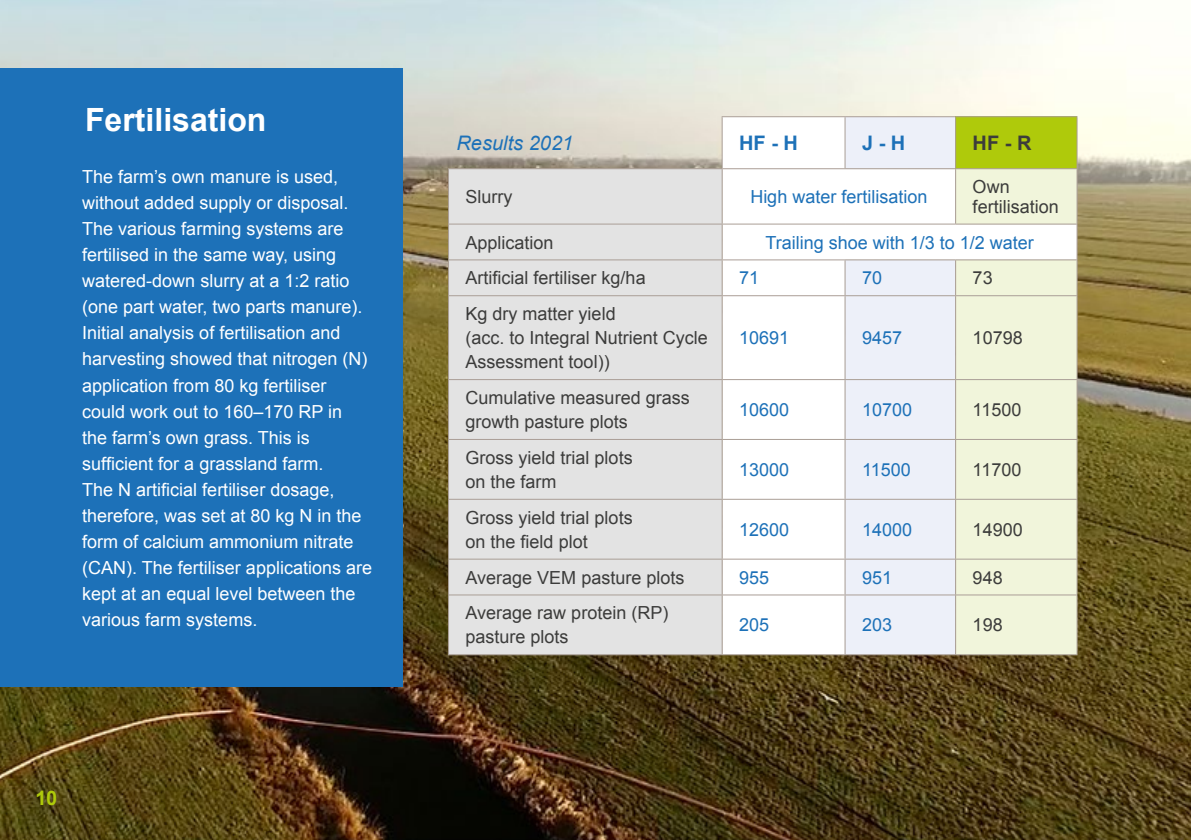
<style>
.page{position:relative;width:1191px;height:840px;background:#fff}
.page>*{position:absolute;margin:0;border:0;box-sizing:border-box;transform-origin:0 0}
.t1{font:700 32px "Arial";color:#fff}
.t2{font:italic 20px "Arial";color:#1d71b8}
.t3{font:700 20px "Arial";color:#1d71b8}
.t4{font:700 20px "Arial";color:#3c3c3b}
.t5{font:700 20px "Arial";color:#afca0b}
.t6{font:18px/26px "Arial";color:#fff}
.t7{font:18px/24px "Arial";color:#3c3c3b}
.t8{font:18px "Arial";color:#1d71b8}
</style>
<div class="page">
<img style="left:0;top:0;width:1191px;height:839px">
<div style="left:0;top:68px;width:403px;height:618px;background:#1d71b8"></div>
<svg style="left:722px;top:117px;width:123px;height:537px"></svg>
<svg style="left:845px;top:117px;width:110px;height:537px;fill:#edf0f9"></svg>
<div style="left:955px;top:117px;width:122px;height:52px;background:#afca0b"></div>
<div style="left:449px;top:169px;width:272px;height:485px;background:#e3e3e3"></div>
<svg style="left:955px;top:169px;width:121px;height:485px;background:#f1f4dc"></svg>
<hr style="left:448px;top:223px;width:274px;height:1px;background:#aa9e96">
<hr style="left:448px;top:259px;width:274px;height:1px;background:#aa9e96">
<hr style="left:448px;top:295px;width:274px;height:1px;background:#aa9e96">
<hr style="left:448px;top:379px;width:274px;height:1px;background:#aa9e96">
<hr style="left:448px;top:438px;width:274px;height:1px;background:#aa9e96">
<hr style="left:448px;top:498px;width:274px;height:1px;background:#aa9e96">
<hr style="left:722px;top:558px;width:123px;height:1px;background:#aa9e96">
<hr style="left:722px;top:594px;width:123px;height:1px;background:#aa9e96">
<hr style="left:722px;top:654px;width:123px;height:1px;background:#aa9e96">
<hr style="left:845px;top:558px;width:110px;height:1px;background:#aa9e96">
<hr style="left:845px;top:594px;width:110px;height:1px;background:#aa9e96">
<hr style="left:845px;top:654px;width:110px;height:1px;background:#aa9e96">
<hr style="left:722px;top:223px;width:123px;height:1px;background:#aa9e96">
<hr style="left:845px;top:223px;width:110px;height:1px;background:#aa9e96">
<hr style="left:722px;top:259px;width:123px;height:1px;background:#aa9e96">
<hr style="left:845px;top:259px;width:110px;height:1px;background:#aa9e96">
<hr style="left:844px;top:260px;width:1px;height:35px;background:#aa9e96">
<hr style="left:722px;top:295px;width:123px;height:1px;background:#aa9e96">
<hr style="left:845px;top:295px;width:110px;height:1px;background:#aa9e96">
<hr style="left:844px;top:296px;width:1px;height:83px;background:#aa9e96">
<hr style="left:722px;top:379px;width:123px;height:1px;background:#aa9e96">
<hr style="left:845px;top:379px;width:110px;height:1px;background:#aa9e96">
<hr style="left:844px;top:380px;width:1px;height:58px;background:#aa9e96">
<hr style="left:722px;top:438px;width:123px;height:1px;background:#aa9e96">
<hr style="left:845px;top:438px;width:110px;height:1px;background:#aa9e96">
<hr style="left:844px;top:439px;width:1px;height:59px;background:#aa9e96">
<hr style="left:722px;top:498px;width:123px;height:1px;background:#aa9e96">
<hr style="left:845px;top:498px;width:110px;height:1px;background:#aa9e96">
<hr style="left:844px;top:499px;width:1px;height:59px;background:#aa9e96">
<hr style="left:844px;top:559px;width:1px;height:35px;background:#aa9e96">
<hr style="left:844px;top:595px;width:1px;height:59px;background:#aa9e96">
<hr style="left:955px;top:169px;width:1px;height:54px;background:#aa9e96">
<hr style="left:1076px;top:169px;width:1px;height:54px;background:#aa9e96">
<hr style="left:955px;top:223px;width:122px;height:1px;background:#aa9e96">
<hr style="left:1076px;top:224px;width:1px;height:35px;background:#aa9e96">
<hr style="left:955px;top:259px;width:122px;height:1px;background:#aa9e96">
<hr style="left:955px;top:260px;width:1px;height:35px;background:#aa9e96">
<hr style="left:1076px;top:260px;width:1px;height:35px;background:#aa9e96">
<hr style="left:955px;top:295px;width:122px;height:1px;background:#aa9e96">
<hr style="left:955px;top:296px;width:1px;height:83px;background:#aa9e96">
<hr style="left:1076px;top:296px;width:1px;height:83px;background:#aa9e96">
<hr style="left:955px;top:379px;width:122px;height:1px;background:#aa9e96">
<hr style="left:955px;top:380px;width:1px;height:58px;background:#aa9e96">
<hr style="left:1076px;top:380px;width:1px;height:58px;background:#aa9e96">
<hr style="left:955px;top:438px;width:122px;height:1px;background:#aa9e96">
<hr style="left:955px;top:439px;width:1px;height:59px;background:#aa9e96">
<hr style="left:1076px;top:439px;width:1px;height:59px;background:#aa9e96">
<hr style="left:955px;top:498px;width:122px;height:1px;background:#aa9e96">
<hr style="left:955px;top:499px;width:1px;height:59px;background:#aa9e96">
<hr style="left:1076px;top:499px;width:1px;height:59px;background:#aa9e96">
<hr style="left:955px;top:558px;width:122px;height:1px;background:#aa9e96">
<hr style="left:955px;top:559px;width:1px;height:35px;background:#aa9e96">
<hr style="left:1076px;top:559px;width:1px;height:35px;background:#aa9e96">
<hr style="left:955px;top:594px;width:122px;height:1px;background:#aa9e96">
<hr style="left:955px;top:595px;width:1px;height:59px;background:#aa9e96">
<hr style="left:1076px;top:595px;width:1px;height:59px;background:#aa9e96">
<hr style="left:955px;top:654px;width:122px;height:1px;background:#aa9e96">
<hr style="left:721px;top:116px;width:124px;height:1px;background:#aa9e96">
<hr style="left:721px;top:117px;width:1px;height:51px;background:#aa9e96">
<hr style="left:845px;top:116px;width:110px;height:1px;background:#aa9e96">
<hr style="left:844px;top:117px;width:1px;height:51px;background:#aa9e96">
<hr style="left:955px;top:116px;width:122px;height:1px;background:#aa9e96">
<hr style="left:955px;top:117px;width:1px;height:51px;background:#aa9e96">
<hr style="left:1076px;top:117px;width:1px;height:51px;background:#aa9e96">
<hr style="left:722px;top:168px;width:123px;height:1px;background:#aa9e96">
<hr style="left:845px;top:168px;width:110px;height:1px;background:#aa9e96">
<hr style="left:955px;top:168px;width:122px;height:1px;background:#aa9e96">
<hr style="left:448px;top:168px;width:274px;height:1px;background:#aa9e96">
<hr style="left:448px;top:169px;width:1px;height:54px;background:#aa9e96">
<hr style="left:721px;top:169px;width:1px;height:54px;background:#aa9e96">
<hr style="left:448px;top:224px;width:1px;height:35px;background:#aa9e96">
<hr style="left:721px;top:224px;width:1px;height:35px;background:#aa9e96">
<hr style="left:448px;top:260px;width:1px;height:35px;background:#aa9e96">
<hr style="left:721px;top:260px;width:1px;height:35px;background:#aa9e96">
<hr style="left:448px;top:296px;width:1px;height:83px;background:#aa9e96">
<hr style="left:721px;top:296px;width:1px;height:83px;background:#aa9e96">
<hr style="left:448px;top:380px;width:1px;height:58px;background:#aa9e96">
<hr style="left:721px;top:380px;width:1px;height:58px;background:#aa9e96">
<hr style="left:448px;top:439px;width:1px;height:59px;background:#aa9e96">
<hr style="left:721px;top:439px;width:1px;height:59px;background:#aa9e96">
<hr style="left:448px;top:499px;width:1px;height:59px;background:#aa9e96">
<hr style="left:721px;top:499px;width:1px;height:59px;background:#aa9e96">
<hr style="left:448px;top:558px;width:274px;height:1px;background:#aa9e96">
<hr style="left:448px;top:559px;width:1px;height:35px;background:#aa9e96">
<hr style="left:721px;top:559px;width:1px;height:35px;background:#aa9e96">
<hr style="left:448px;top:594px;width:274px;height:1px;background:#aa9e96">
<hr style="left:448px;top:595px;width:1px;height:59px;background:#aa9e96">
<hr style="left:721px;top:595px;width:1px;height:59px;background:#aa9e96">
<hr style="left:448px;top:654px;width:274px;height:1px;background:#aa9e96">
<h1 class="t1" style="left:85px;top:99px;width:183px">Fertilisation</h1>
<p class="t6" style="left:82px;top:164px;width:291px">The farm’s own manure is used, without added supply or disposal.<br>The various farming systems are fertilised in the same way, using watered-down slurry at a 1:2 ratio (one part water, two parts manure).<br>Initial analysis of fertilisation and harvesting showed that nitrogen (N) application from 80 kg fertiliser could work out to 160–170 RP in<br>the farm’s own grass. This is sufficient for a grassland farm.<br>The N artificial fertiliser dosage, therefore, was set at 80 kg N in the form of calcium ammonium nitrate (CAN). The fertiliser applications are kept at an equal level between the various farm systems.</p>
<p class="t5" style="left:35px;top:784px;width:23px">10</p>
<p class="t2" style="left:456px;top:130px;width:118px">Results 2021</p>
<p class="t3" style="left:739px;top:130px;width:60px">HF - H</p>
<p class="t3" style="left:862px;top:130px;width:45px">J - H</p>
<p class="t4" style="left:972px;top:130px;width:60px">HF - R</p>
<p class="t7" style="left:465px;top:185px;width:48px">Slurry</p>
<p class="t8" style="left:750px;top:185px;width:179px">High water fertilisation</p>
<p class="t7" style="left:972px;top:177px;width:88px;line-height:19.4px">Own fertilisation</p>
<p class="t7" style="left:465px;top:230px;width:90px">Application</p>
<p class="t8" style="left:765px;top:230px;width:270px">Trailing shoe with 1/3 to 1/2 water</p>
<p class="t7" style="left:465px;top:266px;width:182px">Artificial fertiliser kg/ha</p>
<p class="t8" style="left:739px;top:266px;width:22px">71</p>
<p class="t8" style="left:862px;top:266px;width:22px">70</p>
<p class="t7" style="left:972px;top:266px;width:22px">73</p>
<p class="t7" style="left:465px;top:302px;width:244px">Kg dry matter yield<br>(acc. to Integral Nutrient Cycle<br>Assessment tool))</p>
<p class="t8" style="left:739px;top:326px;width:52px">10691</p>
<p class="t8" style="left:862px;top:326px;width:42px">9457</p>
<p class="t7" style="left:972px;top:326px;width:52px">10798</p>
<p class="t7" style="left:465px;top:385px;width:226px">Cumulative measured grass growth pasture plots</p>
<p class="t7" style="left:465px;top:445px;width:169px">Gross yield trial plots on the farm</p>
<p class="t7" style="left:465px;top:505px;width:169px">Gross yield trial plots on the field plot</p>
<p class="t8" style="left:739px;top:397px;width:52px">10600</p>
<p class="t8" style="left:862px;top:397px;width:52px">10700</p>
<p class="t7" style="left:972px;top:397px;width:50px">11500</p>
<p class="t8" style="left:739px;top:457px;width:52px">13000</p>
<p class="t8" style="left:862px;top:457px;width:50px">11500</p>
<p class="t7" style="left:972px;top:457px;width:50px">11700</p>
<p class="t8" style="left:739px;top:517px;width:52px">12600</p>
<p class="t8" style="left:862px;top:517px;width:52px">14000</p>
<p class="t7" style="left:972px;top:517px;width:52px">14900</p>
<p class="t7" style="left:465px;top:565px;width:220px">Average VEM pasture plots</p>
<p class="t8" style="left:739px;top:565px;width:32px">955</p>
<p class="t8" style="left:862px;top:565px;width:32px">951</p>
<p class="t7" style="left:972px;top:565px;width:32px">948</p>
<p class="t7" style="left:465px;top:601px;width:204px">Average raw protein (RP) pasture plots</p>
<p class="t8" style="left:739px;top:613px;width:32px">205</p>
<p class="t8" style="left:862px;top:613px;width:32px">203</p>
<p class="t7" style="left:972px;top:613px;width:32px">198</p>
</div>
